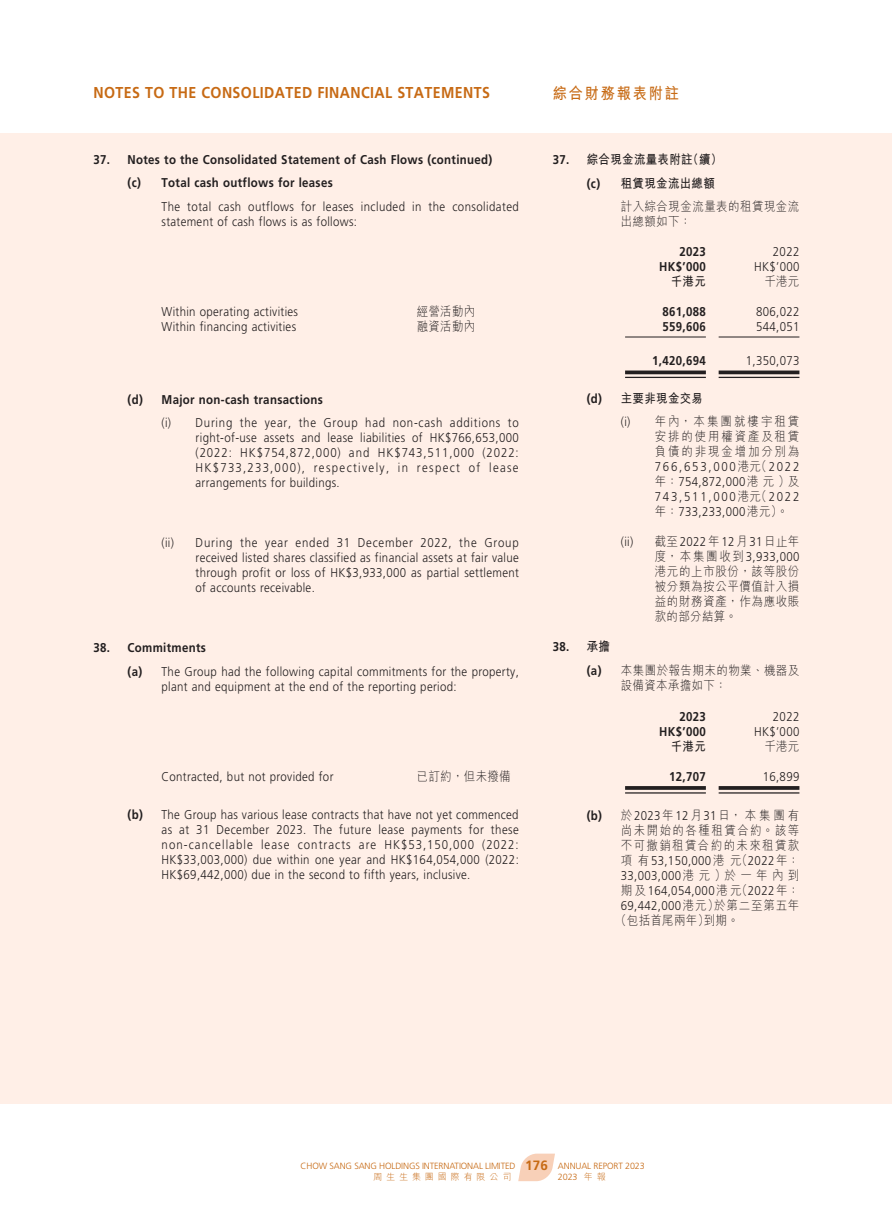
<style>
.page{position:relative;width:893px;height:1212px;background:#fff}
.page>*{position:absolute;margin:0;border:0;box-sizing:border-box;transform-origin:0 0}
.t1{font:700 15.75px "Frutiger LT Std";letter-spacing:.03em;color:#c76a14;scale:.9 1}
.t2{font:700 15.75px "M Hei HK";letter-spacing:.13em;color:#c76a14;scale:.9 1}
.t3{font:700 13.5px "Frutiger LT Std";color:#c76a14}
.t4{font:300 12.75px/15px "Frutiger LT Std";letter-spacing:.03em;color:#231f20;text-align:justify;scale:.9 1}
.t5{font:700 12.75px/23.5px "Frutiger LT Std";letter-spacing:.03em;color:#231f20;scale:.9 1}
.t6{font:300 12.75px/15px "M Hei HK";letter-spacing:.055em;color:#231f20;text-align:justify;scale:.9 1}
.t7{font:700 12.75px "M Hei HK";letter-spacing:.03em;color:#231f20;scale:.9 1}
.t8{font:300 12.75px/23.5px "M Hei HK";letter-spacing:.175em;color:#231f20;scale:.9 1}
.t9{font:300 12.75px/15px "M Hei HK";letter-spacing:.16em;color:#231f20;scale:.9 1}
.t10{font:300 12.75px "M Hei HK";letter-spacing:.03em;color:#231f20;scale:.9 1}
.t11{font:300 9px "Frutiger LT Std";letter-spacing:-.015em;color:#c76a14}
.t12{font:300 9px "M Hei HK";letter-spacing:.435em;color:#c76a14}
.s1{font-family:"Frutiger LT Std"}
.s2{font-family:"Frutiger LT Std";font-weight:700}
.s3{font-weight:700}
.s4{font-family:"M Hei HK"}
</style>
<div class="page">
<div style="left:0;top:133px;width:892px;height:971px;background:#ffefe7"></div>
<svg style="left:518px;top:1153px;width:37px;height:28px"></svg>
<hr style="left:625px;top:337px;width:81px;height:1px;background:#231f20">
<hr style="left:719px;top:337px;width:80px;height:1px;background:#231f20">
<svg style="left:625px;top:370px;width:81px;height:4px"></svg>
<hr style="left:625px;top:377px;width:81px;height:1px;background:#231f20">
<svg style="left:719px;top:370px;width:80px;height:4px"></svg>
<hr style="left:719px;top:377px;width:80px;height:1px;background:#231f20">
<svg style="left:625px;top:786px;width:81px;height:4px"></svg>
<hr style="left:625px;top:792px;width:81px;height:1px;background:#231f20">
<svg style="left:719px;top:786px;width:80px;height:4px"></svg>
<hr style="left:719px;top:792px;width:80px;height:1px;background:#231f20">
<p class="t1" style="left:94px;top:83px;width:442px">NOTES TO THE CONSOLIDATED FINANCIAL STATEMENTS</p>
<p class="t2" style="left:553px;top:82px;width:142px">綜合財務報表附註</p>
<p class="t5" style="left:128px;top:148px;width:407px;text-indent:-34px">37. Notes to the Consolidated Statement of Cash Flows (continued) (c) Total cash outflows for leases</p>
<p class="t4" style="left:162px;top:199px;width:398px">The total cash outflows for leases included in the consolidated statement of cash flows is as follows:</p>
<p class="t7" style="left:553px;top:150px;width:190px"><span class="s1">37.</span> 綜合現金流量表附註（續）</p>
<p class="t7" style="left:587px;top:174px;width:144px"><span class="s1">(c)</span> 租賃現金流出總額</p>
<p class="t6" style="left:621px;top:199px;width:200px">計入綜合現金流量表的租賃現金流</p>
<p class="t6" style="left:621px;top:214px;width:80px">出總額如下：</p>
<p class="t5" style="left:679px;top:240px;width:31px">2023</p>
<p class="t4" style="left:773px;top:244px;width:31px">2022</p>
<p class="t5" style="left:659px;top:254px;width:53px">HK$’000</p>
<p class="t4" style="left:754px;top:259px;width:52px">HK$’000</p>
<p class="t7" style="left:671px;top:272px;width:40px">千港元</p>
<p class="t6" style="left:764px;top:274px;width:40px">千港元</p>
<p class="t4" style="left:162px;top:304px;width:153px">Within operating activities</p>
<p class="t6" style="left:417px;top:304px;width:67px">經營活動內</p>
<p class="t5" style="left:662px;top:299px;width:50px">861,088</p>
<p class="t4" style="left:756px;top:304px;width:50px">806,022</p>
<p class="t4" style="left:162px;top:319px;width:151px">Within financing activities</p>
<p class="t6" style="left:417px;top:319px;width:67px">融資活動內</p>
<p class="t5" style="left:662px;top:314px;width:50px">559,606</p>
<p class="t4" style="left:756px;top:319px;width:50px">544,051</p>
<p class="t5" style="left:652px;top:349px;width:61px">1,420,694</p>
<p class="t4" style="left:746px;top:353px;width:61px">1,350,073</p>
<p class="t5" style="left:128px;top:387px;width:219px">(d) Major non-cash transactions</p>
<p class="t4" style="left:196px;top:415px;width:361px;text-indent:-34px">(i) During the year, the Group had non-cash additions to right-of-use assets and lease liabilities of HK$766,653,000 (2022: HK$754,872,000) and HK$743,511,000 (2022:<br>HK$733,233,000), respectively, in respect of lease arrangements for buildings.</p>
<p class="t8" style="left:621px;top:386px;width:200px;text-indent:-34px"><span class="s2">(d)</span> <span class="s3">主要非現金交易<br></span><span class="s1">(i)</span> 年內，本集團就樓宇租賃</p>
<p class="t9" style="left:655px;top:429px;width:162px">安排的使用權資產及租賃負債的非現金增加分別為</p>
<p class="t4" style="left:655px;top:459px;width:162px">766,653,000<span class="s4">港元（</span>2022<span class="s4">年：</span>754,872,000<span class="s4">港元）及</span>743,511,000<span class="s4">港元（</span>2022<span class="s4">年：</span>733,233,000<span class="s4">港元）。</span></p>
<p class="t4" style="left:621px;top:534px;width:15px">(ii)</p>
<p class="t4" style="left:655px;top:534px;width:162px"><span class="s4">截至</span>2022<span class="s4">年</span>12<span class="s4">月</span>31<span class="s4">日止年度，本集團收到</span>3,933,000</p>
<p class="t6" style="left:655px;top:564px;width:162px">港元的上市股份，該等股份被分類為按公平價值計入損益的財務資產，作為應收賬款的部分結算。</p>
<p class="t5" style="left:553px;top:635px;width:65px">38. <span class="s4">承擔</span></p>
<p class="t6" style="left:621px;top:662px;width:200px;text-indent:-34px"><span class="s2">(a)</span> 本集團於報告期末的物業、機器及設備資本承擔如下：</p>
<p class="t4" style="left:196px;top:535px;width:361px;text-indent:-34px">(ii) During the year ended 31 December 2022, the Group received listed shares classified as financial assets at fair value through profit or loss of HK$3,933,000 as partial settlement of accounts receivable.</p>
<p class="t4" style="left:128px;top:636px;width:436px;line-height:23.5px;text-indent:-34px"><span class="s3">38. Commitments<br>(a)</span> The Group had the following capital commitments for the property,</p>
<p class="t4" style="left:162px;top:679px;width:329px">plant and equipment at the end of the reporting period:</p>
<p class="t5" style="left:679px;top:704px;width:31px">2023</p>
<p class="t4" style="left:773px;top:709px;width:31px">2022</p>
<p class="t5" style="left:659px;top:719px;width:53px">HK$’000</p>
<p class="t4" style="left:754px;top:724px;width:52px">HK$’000</p>
<p class="t7" style="left:671px;top:737px;width:40px">千港元</p>
<p class="t6" style="left:764px;top:739px;width:40px">千港元</p>
<p class="t4" style="left:162px;top:769px;width:193px">Contracted, but not provided for</p>
<p class="t6" style="left:417px;top:769px;width:106px">已訂約，但未撥備</p>
<p class="t5" style="left:669px;top:764px;width:42px">12,707</p>
<p class="t4" style="left:763px;top:769px;width:42px">16,899</p>
<p class="t4" style="left:162px;top:807px;width:398px;text-indent:-34px"><span class="s3">(b)</span> The Group has various lease contracts that have not yet commenced as at 31 December 2023. The future lease payments for these non-cancellable lease contracts are HK$53,150,000 (2022:<br>HK$33,003,000) due within one year and HK$164,054,000 (2022:<br>HK$69,442,000) due in the second to fifth years, inclusive.</p>
<p class="t6" style="left:621px;top:807px;width:200px;text-indent:-34px"><span class="s2">(b)</span> 於<span class="s1">2023</span>年<span class="s1">12</span>月<span class="s1">31</span>日，本集團有尚未開始的各種租賃合約。該等不可撤銷租賃合約的未來租賃款</p>
<p class="t4" style="left:621px;top:853px;width:200px"><span class="s4">項有</span>53,150,000<span class="s4">港元（</span>2022<span class="s4">年：</span>33,003,000<span class="s4">港元）於一年內到期及</span>164,054,000<span class="s4">港元（</span>2022<span class="s4">年：</span>69,442,000<span class="s4">港元）於第二至第五年</span></p>
<p class="t10" style="left:615px;top:913px;width:139px">（包括首尾兩年）到期。</p>
<p class="t3" style="left:525px;top:1157px;width:24px">176</p>
<p class="t11" style="left:301px;top:1161px;width:216px">CHOW SANG SANG HOLDINGS INTERNATIONAL LIMITED</p>
<p class="t11" style="left:558px;top:1161px;width:88px">ANNUAL REPORT 2023</p>
<p class="t12" style="left:373px;top:1172px;width:140px">周生生集團國際有限公司</p>
<p class="t11" style="left:558px;top:1172px;width:49px">2023 <span class="s4">年報</span></p>
</div>
